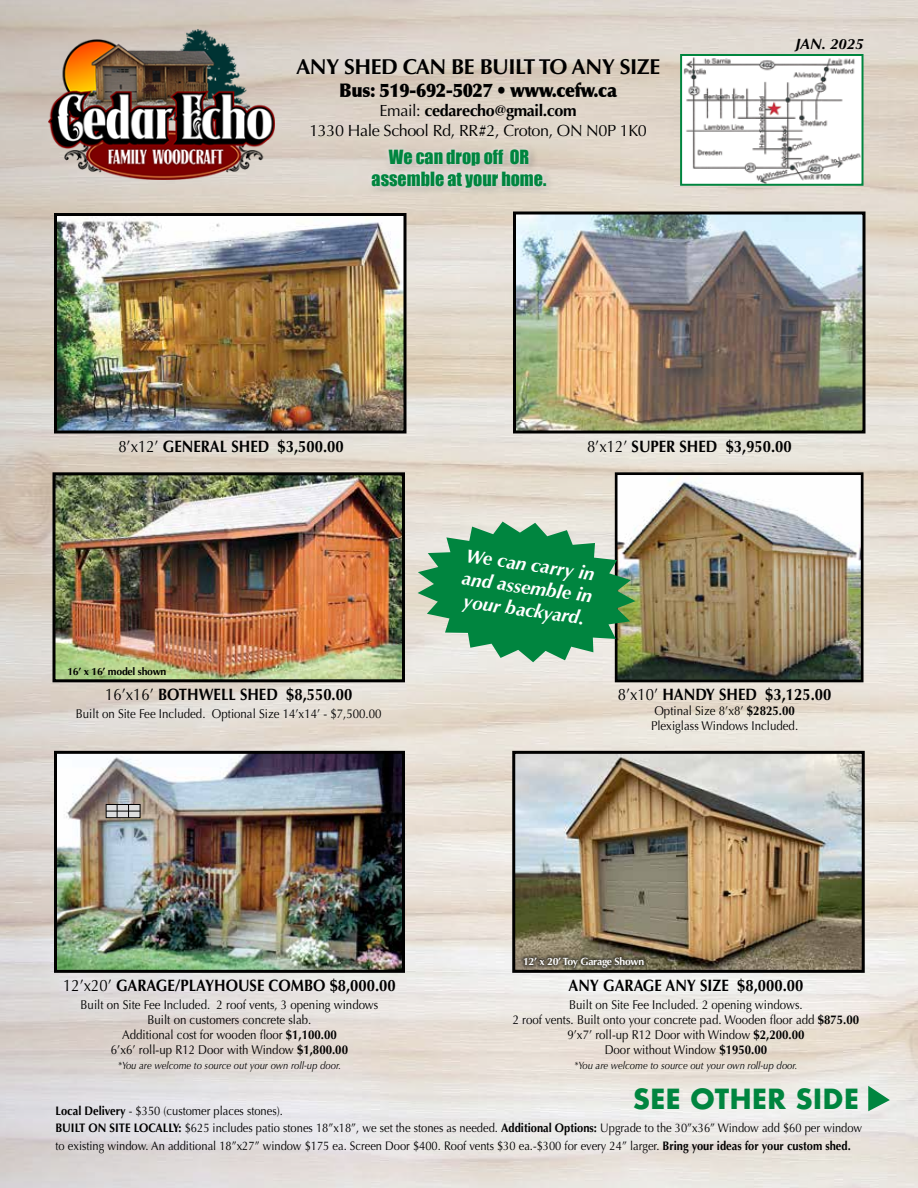
<style>
.page{position:relative;width:918px;height:1188px;background:#fff}
.page>*{position:absolute;margin:0;border:0;box-sizing:border-box;transform-origin:0 0}
.t1{font:700 27px "Futura";color:#00853f}
.t2{font:700 21.6px "Optima";letter-spacing:-.025em;color:#000}
.t3{font:italic 700 18.9px/22.6px "Optima";color:#fff;text-align:justify}
.t4{font:900 18.9px "Optima";letter-spacing:-.025em;color:#000;scale:.92 1}
.t5{font:18px/21.6px "Impact";color:#00853f;text-align:center}
.t6{font:700 16.5px "Optima";color:#000;scale:.9 1}
.t7{font:16.2px/20.2px "Optima";letter-spacing:-.025em;color:#000;text-align:center}
.t8{font:italic 700 15px "Optima";color:#000}
.t9{font:12.75px/15px "Optima";color:#000;text-align:center;scale:.9 1}
.t10{font:12.3px/17.2px "Optima";color:#000;scale:.9 1}
.t11{font:italic 10.5px "Optima";color:#000;scale:.9 1}
.t12{font:700 10.5px "Optima";letter-spacing:-.025em;color:#fff}
.t13{font:700 10.5px "Optima";letter-spacing:-.025em;color:#000}
.s1{font-weight:700}
.s2{font-weight:400}
</style>
<div class="page">
<img style="left:0;top:0;width:918px;height:1188px">
<img style="left:58px;top:217px;width:344px;height:213px">
<div style="left:54px;top:213px;width:352px;height:221px;border:3px solid #000"></div>
<img style="left:517px;top:216px;width:345px;height:214px">
<div style="left:513px;top:212px;width:353px;height:222px;border:3px solid #000"></div>
<img style="left:56px;top:476px;width:345px;height:202px">
<div style="left:52px;top:472px;width:353px;height:210px;border:3px solid #000"></div>
<img style="left:58px;top:755px;width:343px;height:214px">
<div style="left:54px;top:751px;width:351px;height:222px;border:3px solid #000"></div>
<img style="left:619px;top:476px;width:241px;height:202px">
<div style="left:615px;top:472px;width:249px;height:210px;border:3px solid #000"></div>
<img style="left:683px;top:57px;width:178px;height:126px">
<div style="left:680px;top:54px;width:184px;height:132px;border:2px solid #00853f"></div>
<div style="left:366px;top:144px;width:190px;height:53px;background:#e0d6c8"></div>
<div style="left:366px;top:144px;width:186px;height:49px;background:#fff;opacity:.75"></div>
<svg style="left:418px;top:522px;width:217px;height:140px;background:#4ba270"></svg>
<img style="left:49px;top:30px;width:225px;height:149px">
<img style="left:516px;top:755px;width:345px;height:214px">
<div style="left:512px;top:751px;width:353px;height:222px;border:3px solid #000"></div>
<svg style="left:520px;top:953px;width:127px;height:18px;background:#625c4a"></svg>
<svg style="left:108px;top:806px;width:30px;height:10px"></svg>
<div style="left:106px;top:804px;width:34px;height:14px;border:1px solid #000"></div>
<svg style="left:117px;top:804px;width:1px;height:14px"></svg>
<svg style="left:128px;top:804px;width:1px;height:14px"></svg>
<hr style="left:106px;top:811px;width:34px;height:1px;background:#000">
<svg style="left:868px;top:1086px;width:22px;height:25px"></svg>
<h2 class="t2" style="left:296px;top:54px;width:366px">ANY SHED CAN BE BUILT TO ANY SIZE</h2>
<h3 class="t4" style="left:339px;top:78px;width:303px">Bus: 519-692-5027 • www.cefw.ca</h3>
<p class="t7" style="left:309px;top:101px;width:339px">Email: <span class="s1">cedarecho@gmail.com<br></span>1330 Hale School Rd, RR#2, Croton, ON N0P 1K0</p>
<h3 class="t5" style="left:372px;top:146px;width:176px">We can drop off OR assemble at your home.</h3>
<p class="t8" style="left:795px;top:35px;width:70px">JAN. 2025</p>
<p class="t6" style="left:118px;top:436px;width:252px"><span class="s2">8’x12’</span> GENERAL SHED $3,500.00</p>
<p class="t13" style="left:67px;top:665px;width:101px">16’ x 16’ model shown</p>
<p class="t6" style="left:105px;top:685px;width:276px"><span class="s2">16’x16’</span> BOTHWELL SHED $8,550.00</p>
<p class="t9" style="left:76px;top:707px;width:341px">Built on Site Fee Included. Optional Size 14’x14’ - $7,500.00</p>
<p class="t6" style="left:587px;top:436px;width:229px"><span class="s2">8’x12’</span> SUPER SHED $3,950.00</p>
<h3 class="t3" style="left:467px;top:544px;width:133px;rotate:8deg">We can carry in and assemble in your backyard.</h3>
<p class="t6" style="left:618px;top:685px;width:239px"><span class="s2">8’x10’</span> HANDY SHED $3,125.00</p>
<p class="t9" style="left:651px;top:703px;width:165px;text-align:left">Optinal Size 8’x8’ <span class="s1">$2825.00<br></span>Plexiglass Windows Included.</p>
<p class="t6" style="left:63px;top:976px;width:371px"><span class="s2">12’x20’</span> GARAGE/PLAYHOUSE COMBO $8,000.00</p>
<p class="t9" style="left:81px;top:998px;width:332px">Built on Site Fee Included. 2 roof vents, 3 opening windows Built on customers concrete slab.<br>Additional cost for wooden floor <span class="s1">$1,100.00<br></span>6’x6’ roll-up R12 Door with Window <span class="s1">$1,800.00</span></p>
<p class="t11" style="left:118px;top:1060px;width:250px">*You are welcome to source out your own roll-up door.</p>
<p class="t12" style="left:523px;top:955px;width:123px">12’ x 20’ Toy Garage Shown</p>
<p class="t6" style="left:569px;top:976px;width:262px">ANY GARAGE ANY SIZE $8,000.00</p>
<p class="t9" style="left:513px;top:998px;width:386px">Built on Site Fee Included. 2 opening windows.<br>2 roof vents. Built onto your concrete pad. Wooden floor add <span class="s1">$875.00<br></span>9’x7’ roll-up R12 Door with Window <span class="s1">$2,200.00<br></span>Door without Window <span class="s1">$1950.00</span></p>
<p class="t11" style="left:574px;top:1060px;width:250px">*You are welcome to source out your own roll-up door.</p>
<h1 class="t1" style="left:633px;top:1080px;width:228px">SEE OTHER SIDE</h1>
<p class="t10" style="left:56px;top:1102px;width:898px"><span class="s1">Local Delivery</span> - $350 (customer places stones).<br><span class="s1">BUILT ON SITE LOCALLY:</span> $625 includes patio stones 18”x18”, we set the stones as needed. <span class="s1">Additional Options:</span> Upgrade to the 30”x36” Window add $60 per window to existing window. An additional 18”x27” window $175 ea. Screen Door $400. Roof vents $30 ea.-$300 for every 24” larger. <span class="s1">Bring your ideas for your custom shed.</span></p>
</div>
